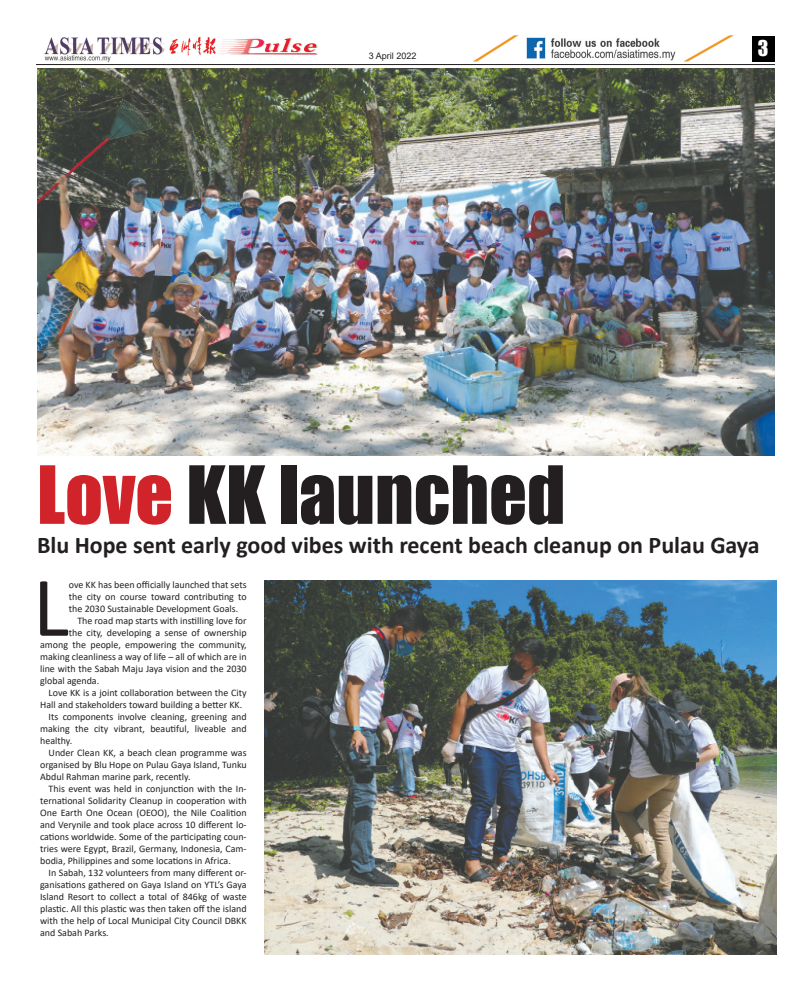
<style>
.page{position:relative;width:811px;height:993px;background:#fff}
.page>*{position:absolute;margin:0;border:0;box-sizing:border-box;transform-origin:0 0}
.t1{font:85.6px "Calibri";color:#231f20}
.t2{font:74px "Impact";color:#231f20}
.t3{font:700 24px "Calibri";color:#231f20}
.t4{font:20px "Impact";color:#fff}
.t5{font:10px "Calibri";color:#231f20}
.t6{font:9px "Arial";color:#231f20}
.s1{color:#d1232a}
</style>
<div class="page">
<img style="left:44px;top:35px;width:731px;height:27px">
<div style="left:752px;top:36px;width:22px;height:25px;background:#000"></div>
<hr style="left:36px;top:64px;width:739px;height:1px;background:#231f20">
<img style="left:37px;top:68px;width:738px;height:387px">
<img style="left:264px;top:580px;width:512px;height:374px">
<p class="t6" style="left:369px;top:49px;width:49px">3 April 2022</p>
<h3 class="t4" style="left:758px;top:33px;width:12px">3</h3>
<h2 class="t2" style="left:37px;top:437px;width:530px"><span class="s1">Love</span> KK launched</h2>
<h3 class="t3" style="left:37px;top:527px;width:724px">Blu Hope sent early good vibes with recent beach cleanup on Pulau Gaya</h3>
<h1 class="t1" style="left:33px;top:547px;width:37px">L</h1>
<p class="t5" style="left:69px;top:577px;width:179px">ove KK has been officially launched that sets</p>
<p class="t5" style="left:69px;top:589px;width:179px">the city on course toward contributing to</p>
<p class="t5" style="left:69px;top:601px;width:171px">the 2030 Sustainable Development Goals.</p>
<p class="t5" style="left:77px;top:613px;width:171px">The road map starts with instilling love for</p>
<p class="t5" style="left:69px;top:625px;width:179px">the city, developing a sense of ownership</p>
<p class="t5" style="left:40px;top:637px;width:208px">among the people, empowering the community,</p>
<p class="t5" style="left:40px;top:649px;width:208px">making cleanliness a way of life – all of which are in</p>
<p class="t5" style="left:40px;top:661px;width:208px">line with the Sabah Maju Jaya vision and the 2030</p>
<p class="t5" style="left:40px;top:673px;width:61px">global agenda.</p>
<p class="t5" style="left:49px;top:685px;width:199px">Love KK is a joint collaboration between the City</p>
<p class="t5" style="left:40px;top:697px;width:204px">Hall and stakeholders toward building a better KK.</p>
<p class="t5" style="left:49px;top:709px;width:199px">Its components involve cleaning, greening and</p>
<p class="t5" style="left:40px;top:721px;width:208px">making the city vibrant, beautiful, liveable and</p>
<p class="t5" style="left:40px;top:733px;width:34px">healthy.</p>
<p class="t5" style="left:49px;top:745px;width:199px">Under Clean KK, a beach clean programme was</p>
<p class="t5" style="left:40px;top:757px;width:208px">organised by Blu Hope on Pulau Gaya Island, Tunku</p>
<p class="t5" style="left:40px;top:769px;width:152px">Abdul Rahman marine park, recently.</p>
<p class="t5" style="left:49px;top:781px;width:199px">This event was held in conjunction with the In-</p>
<p class="t5" style="left:40px;top:793px;width:208px">ternational Solidarity Cleanup in cooperation with</p>
<p class="t5" style="left:40px;top:805px;width:208px">One Earth One Ocean (OEOO), the Nile Coalition</p>
<p class="t5" style="left:40px;top:817px;width:208px">and Verynile and took place across 10 different lo-</p>
<p class="t5" style="left:40px;top:829px;width:208px">cations worldwide. Some of the participating coun-</p>
<p class="t5" style="left:40px;top:841px;width:208px">tries were Egypt, Brazil, Germany, Indonesia, Cam-</p>
<p class="t5" style="left:40px;top:853px;width:192px">bodia, Philippines and some locations in Africa.</p>
<p class="t5" style="left:49px;top:865px;width:199px">In Sabah, 132 volunteers from many different or-</p>
<p class="t5" style="left:40px;top:877px;width:208px">ganisations gathered on Gaya Island on YTL’s Gaya</p>
<p class="t5" style="left:40px;top:889px;width:208px">Island Resort to collect a total of 846kg of waste</p>
<p class="t5" style="left:40px;top:901px;width:208px">plastic. All this plastic was then taken off the island</p>
<p class="t5" style="left:40px;top:913px;width:208px">with the help of Local Municipal City Council DBKK</p>
<p class="t5" style="left:40px;top:925px;width:70px">and Sabah Parks.</p>
</div>
